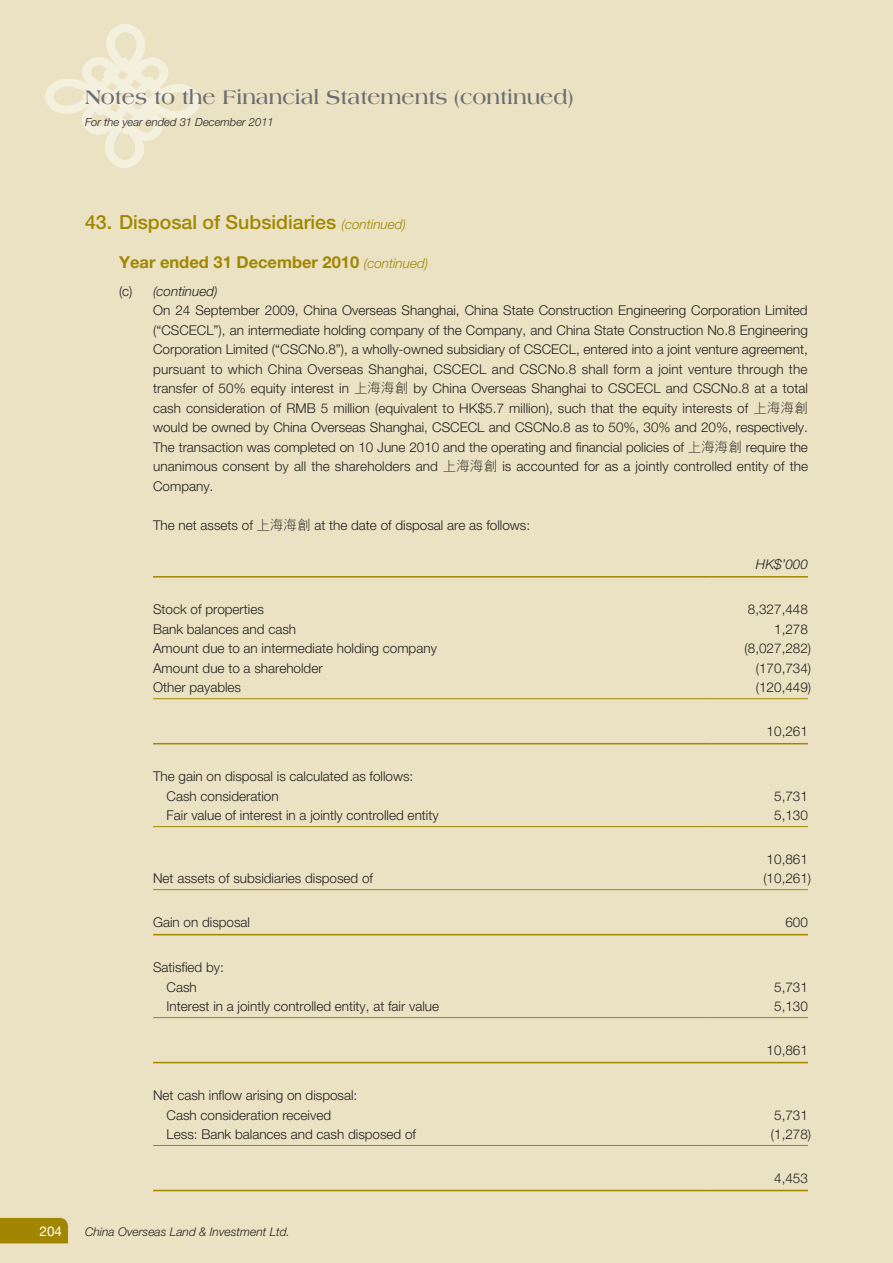
<style>
.page{position:relative;width:893px;height:1263px;background:#eae2c2}
.page>*{position:absolute;margin:0;border:0;box-sizing:border-box;transform-origin:0 0}
.t1{font:700 21px "Americana Std";color:#6c6d70}
.t2{font:500 19.5px "Helvetica Neue LT Std";color:#a18701}
.t3{font:700 16.5px "Helvetica Neue LT Std";color:#a18701}
.t4{font:300 13.5px/19.5px "Helvetica Neue LT Std";color:#231f20}
.t5{font:italic 300 13.5px "Helvetica Neue LT Std";color:#231f20}
.t6{font:13.5px "Helvetica Neue";color:#fff}
.t7{font:italic 300 12px "Helvetica Neue LT Std";color:#231f20}
.t8{font:italic 300 11.25px "Helvetica Neue LT Std";color:#231f20}
.s1{font-weight:300;font-style:italic;font-size:13.5px}
.s2{font-style:italic}
.s3{font-family:"M Hei HK"}
</style>
<div class="page">
<svg style="left:44px;top:24px;width:156px;height:144px"></svg>
<div style="left:0;top:1218px;width:68px;height:25px;background:#a18701"></div>
<hr style="left:153px;top:576px;width:557px;height:1px;background:#a18701">
<hr style="left:710px;top:576px;width:98px;height:1px;background:#a18701">
<hr style="left:153px;top:698px;width:557px;height:1px;background:#a18701">
<hr style="left:710px;top:698px;width:98px;height:1px;background:#a18701">
<hr style="left:153px;top:743px;width:557px;height:1px;background:#a18701">
<hr style="left:710px;top:743px;width:98px;height:1px;background:#a18701">
<hr style="left:153px;top:826px;width:557px;height:1px;background:#a18701">
<hr style="left:710px;top:826px;width:98px;height:1px;background:#a18701">
<hr style="left:153px;top:889px;width:557px;height:1px;background:#a18701">
<hr style="left:710px;top:889px;width:98px;height:1px;background:#a18701">
<hr style="left:153px;top:934px;width:557px;height:1px;background:#a18701">
<hr style="left:710px;top:934px;width:98px;height:1px;background:#a18701">
<hr style="left:153px;top:1017px;width:557px;height:1px;background:#a18701">
<hr style="left:710px;top:1017px;width:98px;height:1px;background:#a18701">
<hr style="left:153px;top:1062px;width:557px;height:1px;background:#a18701">
<hr style="left:710px;top:1062px;width:98px;height:1px;background:#a18701">
<hr style="left:153px;top:1145px;width:557px;height:1px;background:#a18701">
<hr style="left:710px;top:1145px;width:98px;height:1px;background:#a18701">
<hr style="left:153px;top:1190px;width:557px;height:1px;background:#a18701">
<hr style="left:710px;top:1190px;width:98px;height:1px;background:#a18701">
<h1 class="t1" style="left:85px;top:85px;width:490px">Notes to the Financial Statements (continued)</h1>
<p class="t8" style="left:85px;top:116px;width:190px">For the year ended 31 December 2011</p>
<h2 class="t2" style="left:85px;top:210px;width:323px">43. Disposal of Subsidiaries <span class="s1">(continued)</span></h2>
<p class="t3" style="left:119px;top:252px;width:311px">Year ended 31 December 2010 <span class="s1">(continued)</span></p>
<p class="t4" style="left:153px;top:281px;width:656px;text-indent:-34px">(c) <span class="s2">(continued)<br></span>On 24 September 2009, China Overseas Shanghai, China State Construction Engineering Corporation Limited (“CSCECL”), an intermediate holding company of the Company, and China State Construction No.8 Engineering Corporation Limited (“CSCNo.8”), a wholly-owned subsidiary of CSCECL, entered into a joint venture agreement, pursuant to which China Overseas Shanghai, CSCECL and CSCNo.8 shall form a joint venture through the transfer of 50% equity interest in <span class="s3">上海海創</span> by China Overseas Shanghai to CSCECL and CSCNo.8 at a total cash consideration of RMB 5 million (equivalent to HK$5.7 million), such that the equity interests of <span class="s3">上海海創</span>would be owned by China Overseas Shanghai, CSCECL and CSCNo.8 as to 50%, 30% and 20%, respectively.<br>The transaction was completed on 10 June 2010 and the operating and financial policies of <span class="s3">上海海創</span> require the unanimous consent by all the shareholders and <span class="s3">上海海創</span> is accounted for as a jointly controlled entity of the Company.</p>
<p class="t4" style="left:153px;top:515px;width:379px">The net assets of <span class="s3">上海海創</span> at the date of disposal are as follows:</p>
<p class="t5" style="left:756px;top:556px;width:54px">HK$’000</p>
<p class="t4" style="left:153px;top:599px;width:112px">Stock of properties</p>
<p class="t4" style="left:748px;top:599px;width:62px">8,327,448</p>
<p class="t4" style="left:153px;top:619px;width:145px">Bank balances and cash</p>
<p class="t4" style="left:774px;top:619px;width:35px">1,278</p>
<p class="t4" style="left:153px;top:638px;width:285px">Amount due to an intermediate holding company</p>
<p class="t4" style="left:745px;top:638px;width:68px">(8,027,282)</p>
<p class="t4" style="left:153px;top:658px;width:171px">Amount due to a shareholder</p>
<p class="t4" style="left:756px;top:658px;width:57px">(170,734)</p>
<p class="t4" style="left:153px;top:677px;width:90px">Other payables</p>
<p class="t4" style="left:756px;top:677px;width:57px">(120,449)</p>
<p class="t4" style="left:767px;top:721px;width:43px">10,261</p>
<p class="t4" style="left:167px;top:766px;width:248px;text-indent:-14px">The gain on disposal is calculated as follows:<br>Cash consideration</p>
<p class="t4" style="left:774px;top:786px;width:35px">5,731</p>
<p class="t4" style="left:167px;top:805px;width:274px">Fair value of interest in a jointly controlled entity</p>
<p class="t4" style="left:774px;top:805px;width:35px">5,130</p>
<p class="t4" style="left:767px;top:849px;width:43px">10,861</p>
<p class="t4" style="left:153px;top:868px;width:221px">Net assets of subsidiaries disposed of</p>
<p class="t4" style="left:763px;top:868px;width:49px">(10,261)</p>
<p class="t4" style="left:153px;top:912px;width:99px">Gain on disposal</p>
<p class="t4" style="left:785px;top:912px;width:24px">600</p>
<p class="t4" style="left:167px;top:957px;width:59px;text-indent:-14px">Satisfied by:<br>Cash</p>
<p class="t4" style="left:774px;top:977px;width:35px">5,731</p>
<p class="t4" style="left:167px;top:996px;width:274px">Interest in a jointly controlled entity, at fair value</p>
<p class="t4" style="left:774px;top:996px;width:35px">5,130</p>
<p class="t4" style="left:767px;top:1040px;width:43px">10,861</p>
<p class="t4" style="left:167px;top:1085px;width:192px;text-indent:-14px">Net cash inflow arising on disposal:<br>Cash consideration received</p>
<p class="t4" style="left:774px;top:1105px;width:35px">5,731</p>
<p class="t4" style="left:167px;top:1124px;width:251px">Less: Bank balances and cash disposed of</p>
<p class="t4" style="left:771px;top:1124px;width:42px">(1,278)</p>
<p class="t4" style="left:774px;top:1168px;width:35px">4,453</p>
<p class="t6" style="left:40px;top:1223px;width:24px">204</p>
<p class="t7" style="left:85px;top:1224px;width:206px">China Overseas Land &amp; Investment Ltd.</p>
</div>
